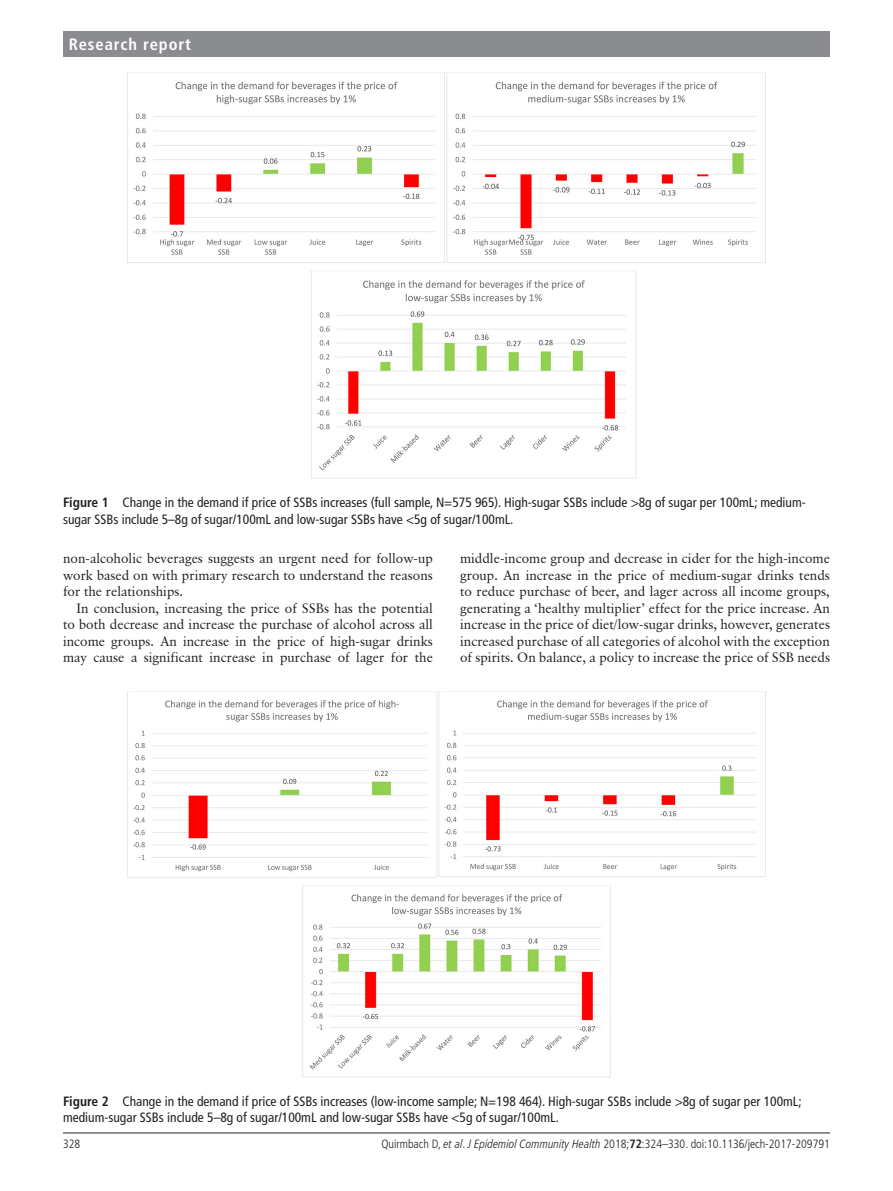
<style>
.page{position:relative;width:893px;height:1191px;background:#fff}
.page>*{position:absolute;margin:0;border:0;box-sizing:border-box;transform-origin:0 0}
.t1{font:700 condensed 16.5px "Frutiger LT Pro";letter-spacing:.055em;color:#fff}
.t2{font:13.5px/16.5px "Classical Garamond BT";color:#231f20;text-align:justify}
.t3{font:condensed 13.5px/16.5px "Frutiger LT Pro";color:#231f20}
.t4{font:300 condensed 12px "Frutiger LT Pro";color:#231f20}
.s1{font-weight:700}
.s2{font-style:italic}
</style>
<div class="page">
<hr style="left:63px;top:1132px;width:767px;height:1px;background:#231f20">
<div style="left:63px;top:31px;width:767px;height:25px;background:#8a8c8f"></div>
<img style="left:127px;top:72px;width:638px;height:407px">
<img style="left:127px;top:691px;width:638px;height:387px">
<p class="t1" style="left:69px;top:34px;width:124px">Research report</p>
<p class="t3" style="left:63px;top:494px;width:744px"><span class="s1">Figure 1</span> Change in the demand if price of SSBs increases (full sample, N=575 965). High-sugar SSBs include &gt;8g of sugar per 100mL; medium&shy;sugar SSBs include 5–8g of sugar/100mL and low-sugar SSBs have &lt;5g of sugar/100mL.</p>
<p class="t2" style="left:63px;top:550px;width:371px">non-alcoholic beverages suggests an urgent need for follow-up work based on with primary research to understand the reasons for the relationships.</p>
<p class="t2" style="left:63px;top:599px;width:371px;text-indent:14px">In conclusion, increasing the price of SSBs has the potential to both decrease and increase the purchase of alcohol across all income groups. An increase in the price of high-sugar drinks may cause a significant increase in purchase of lager for the</p>
<p class="t2" style="left:460px;top:550px;width:371px">middle-income group and decrease in cider for the high-income group. An increase in the price of medium-sugar drinks tends to reduce purchase of beer, and lager across all income groups, generating a ‘healthy multiplier’ effect for the price increase. An increase in the price of diet/low-sugar drinks, however, generates increased purchase of all categories of alcohol with the exception of spirits. On balance, a policy to increase the price of SSB needs</p>
<p class="t3" style="left:63px;top:1092px;width:740px"><span class="s1">Figure 2</span> Change in the demand if price of SSBs increases (low-income sample; N=198 464). High-sugar SSBs include &gt;8g of sugar per 100mL; medium-sugar SSBs include 5–8g of sugar/100mL and low-sugar SSBs have &lt;5g of sugar/100mL.</p>
<p class="t4" style="left:63px;top:1136px;width:19px">328</p>
<p class="t4" style="left:381px;top:1136px;width:450px">Quirmbach D, <span class="s2">et al</span>. <span class="s2">J Epidemiol Community Health</span> 2018;<span class="s1">72</span>:324–330. doi:10.1136/jech-2017-209791</p>
</div>
